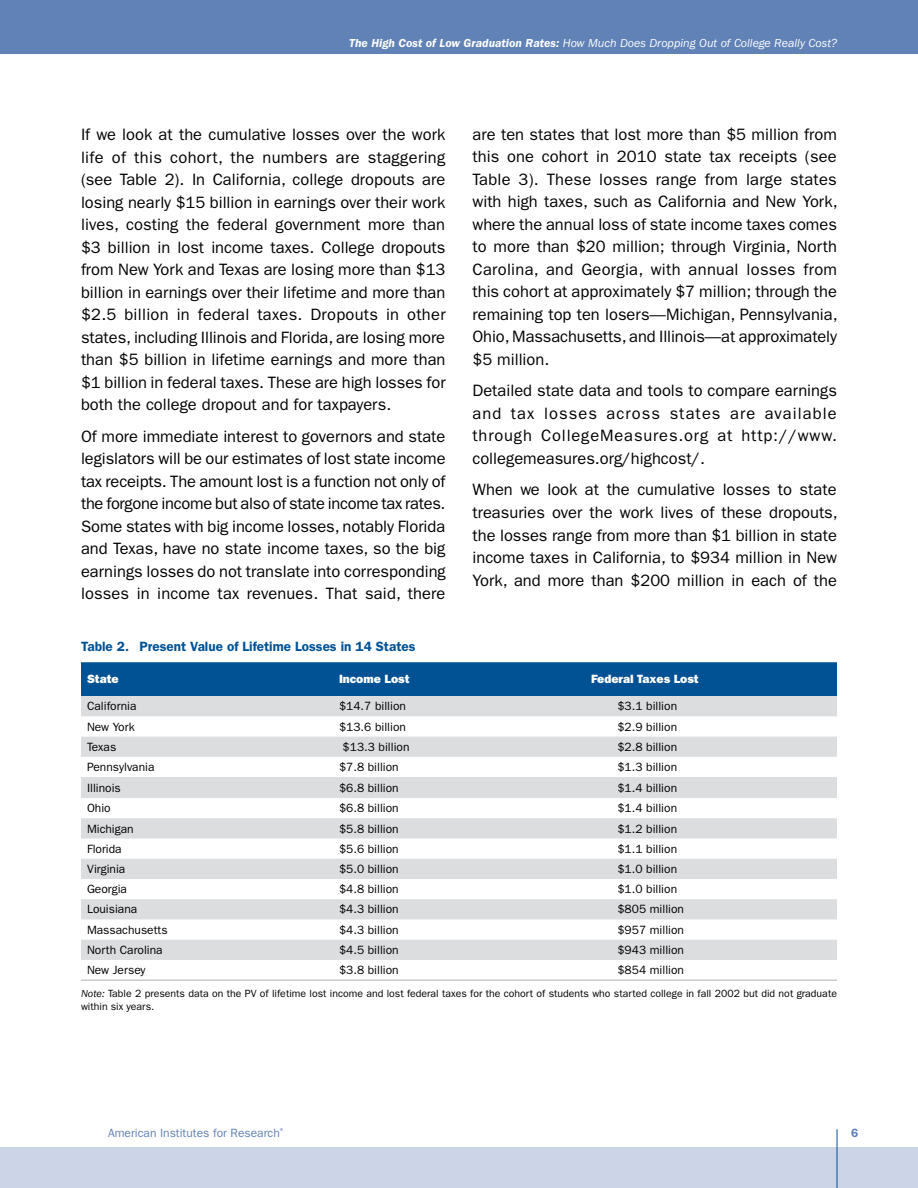
<style>
.page{position:relative;width:918px;height:1188px;background:#fff}
.page>*{position:absolute;margin:0;border:0;box-sizing:border-box;transform-origin:0 0}
.t1{font:16.5px/22.5px "ITC Franklin Gothic Std";color:#000;text-align:justify}
.t2{font:16.5px/22.5px "ITC Franklin Gothic Std";letter-spacing:.03em;color:#000}
.t3{font:600 13.5px "ITC Franklin Gothic Std";color:#005295}
.t4{font:12px "ITC Franklin Gothic Std";color:#000}
.t5{font:italic 12px "ITC Franklin Gothic Std";color:#fff}
.t6{font:12px "ITC Franklin Gothic Std Hvy";color:#fff}
.t7{font:12px "ITC Franklin Gothic Std";color:#6082b6}
.t8{font:600 12px "ITC Franklin Gothic Std";color:#6082b6}
.t9{font:10.5px/13.5px "ITC Franklin Gothic Std";color:#000}
.s1{font-weight:600}
.s2{font-style:italic}
</style>
<div class="page">
<div style="left:0;top:1147px;width:918px;height:41px;background:#ccd4e8"></div>
<hr style="left:837px;top:1129px;width:1px;height:59px;background:#005295">
<div style="left:0;top:0;width:918px;height:54px;background:#6082b6"></div>
<div style="left:81px;top:662px;width:756px;height:34px;background:#005295"></div>
<svg style="left:81px;top:696px;width:756px;height:264px;fill:#dcdddf"></svg>
<hr style="left:81px;top:980px;width:252px;height:1px;background:#adafb2">
<hr style="left:333px;top:980px;width:252px;height:1px;background:#adafb2">
<hr style="left:585px;top:980px;width:252px;height:1px;background:#adafb2">
<p class="t5" style="left:349px;top:36px;width:489px"><span class="s1">The High Cost of Low Graduation Rates:</span> How Much Does Dropping Out of College Really Cost?</p>
<p class="t1" style="left:81px;top:123px;width:366px">If we look at the cumulative losses over the work life of this cohort, the numbers are staggering (see Table 2). In California, college dropouts are losing nearly $15 billion in earnings over their work lives, costing the federal government more than $3 billion in lost income taxes. College dropouts from New York and Texas are losing more than $13 billion in earnings over their lifetime and more than $2.5 billion in federal taxes. Dropouts in other states, including Illinois and Florida, are losing more than $5 billion in lifetime earnings and more than $1 billion in federal taxes. These are high losses for both the college dropout and for taxpayers.</p>
<p class="t1" style="left:81px;top:425px;width:366px;text-align:left">Of more immediate interest to governors and state legislators will be our estimates of lost state income tax receipts. The amount lost is a function not only of the forgone income but also of state income tax rates.<br>Some states with big income losses, notably Florida and Texas, have no state income taxes, so the big earnings losses do not translate into corresponding losses in income tax revenues. That said, there</p>
<p class="t1" style="left:472px;top:123px;width:367px">are ten states that lost more than $5 million from this one cohort in 2010 state tax receipts (see Table 3). These losses range from large states with high taxes, such as California and New York, where the annual loss of state income taxes comes to more than $20 million; through Virginia, North Carolina, and Georgia, with annual losses from this cohort at approximately $7 million; through the remaining top ten losers—Michigan, Pennsylvania, Ohio, Massachusetts, and Illinois—at approximately $5 million.</p>
<p class="t2" style="left:472px;top:380px;width:366px">Detailed state data and tools to compare earnings and tax losses across states are available through CollegeMeasures. org at http://www. collegemeasures. org/highcost/.</p>
<p class="t1" style="left:472px;top:479px;width:367px">When we look at the cumulative losses to state treasuries over the work lives of these dropouts, the losses range from more than $1 billion in state income taxes in California, to $934 million in New York, and more than $200 million in each of the</p>
<p class="t3" style="left:81px;top:638px;width:336px">Table 2. Present Value of Lifetime Losses in 14 States</p>
<p class="t6" style="left:87px;top:672px;width:33px">State</p>
<p class="t6" style="left:339px;top:672px;width:72px">Income Lost</p>
<p class="t6" style="left:591px;top:672px;width:109px">Federal Taxes Lost</p>
<p class="t4" style="left:87px;top:699px;width:51px">California</p>
<p class="t4" style="left:339px;top:699px;width:68px">$14.7 billion</p>
<p class="t4" style="left:617px;top:699px;width:61px">$3.1 billion</p>
<p class="t4" style="left:87px;top:720px;width:49px">New York</p>
<p class="t4" style="left:339px;top:720px;width:68px">$13.6 billion</p>
<p class="t4" style="left:617px;top:720px;width:61px">$2.9 billion</p>
<p class="t4" style="left:87px;top:740px;width:31px">Texas</p>
<p class="t4" style="left:343px;top:740px;width:68px">$13.3 billion</p>
<p class="t4" style="left:617px;top:740px;width:61px">$2.8 billion</p>
<p class="t4" style="left:87px;top:760px;width:69px">Pennsylvania</p>
<p class="t4" style="left:339px;top:760px;width:61px">$7.8 billion</p>
<p class="t4" style="left:617px;top:760px;width:61px">$1.3 billion</p>
<p class="t4" style="left:87px;top:781px;width:35px">Illinois</p>
<p class="t4" style="left:339px;top:781px;width:61px">$6.8 billion</p>
<p class="t4" style="left:617px;top:781px;width:61px">$1.4 billion</p>
<p class="t4" style="left:87px;top:801px;width:25px">Ohio</p>
<p class="t4" style="left:339px;top:801px;width:61px">$6.8 billion</p>
<p class="t4" style="left:617px;top:801px;width:61px">$1.4 billion</p>
<p class="t4" style="left:87px;top:822px;width:48px">Michigan</p>
<p class="t4" style="left:339px;top:822px;width:61px">$5.8 billion</p>
<p class="t4" style="left:617px;top:822px;width:61px">$1.2 billion</p>
<p class="t4" style="left:87px;top:842px;width:36px">Florida</p>
<p class="t4" style="left:339px;top:842px;width:61px">$5.6 billion</p>
<p class="t4" style="left:617px;top:842px;width:61px">$1.1 billion</p>
<p class="t4" style="left:87px;top:862px;width:40px">Virginia</p>
<p class="t4" style="left:339px;top:862px;width:61px">$5.0 billion</p>
<p class="t4" style="left:617px;top:862px;width:61px">$1.0 billion</p>
<p class="t4" style="left:87px;top:882px;width:42px">Georgia</p>
<p class="t4" style="left:339px;top:882px;width:61px">$4.8 billion</p>
<p class="t4" style="left:617px;top:882px;width:61px">$1.0 billion</p>
<p class="t4" style="left:87px;top:902px;width:52px">Louisiana</p>
<p class="t4" style="left:339px;top:902px;width:61px">$4.3 billion</p>
<p class="t4" style="left:617px;top:902px;width:68px">$805 million</p>
<p class="t4" style="left:87px;top:923px;width:82px">Massachusetts</p>
<p class="t4" style="left:339px;top:923px;width:61px">$4.3 billion</p>
<p class="t4" style="left:617px;top:923px;width:68px">$957 million</p>
<p class="t4" style="left:87px;top:943px;width:77px">North Carolina</p>
<p class="t4" style="left:339px;top:943px;width:61px">$4.5 billion</p>
<p class="t4" style="left:617px;top:943px;width:68px">$943 million</p>
<p class="t4" style="left:87px;top:963px;width:60px">New Jersey</p>
<p class="t4" style="left:339px;top:963px;width:61px">$3.8 billion</p>
<p class="t4" style="left:617px;top:963px;width:68px">$854 million</p>
<p class="t9" style="left:81px;top:987px;width:758px"><span class="s2">Note:</span> Table 2 presents data on the PV of lifetime lost income and lost federal taxes for the cohort of students who started college in fall 2002 but did not graduate within six years.</p>
<p class="t7" style="left:108px;top:1126px;width:179px">American Institutes for Research<sup>®</sup></p>
<p class="t8" style="left:851px;top:1126px;width:9px">6</p>
</div>
